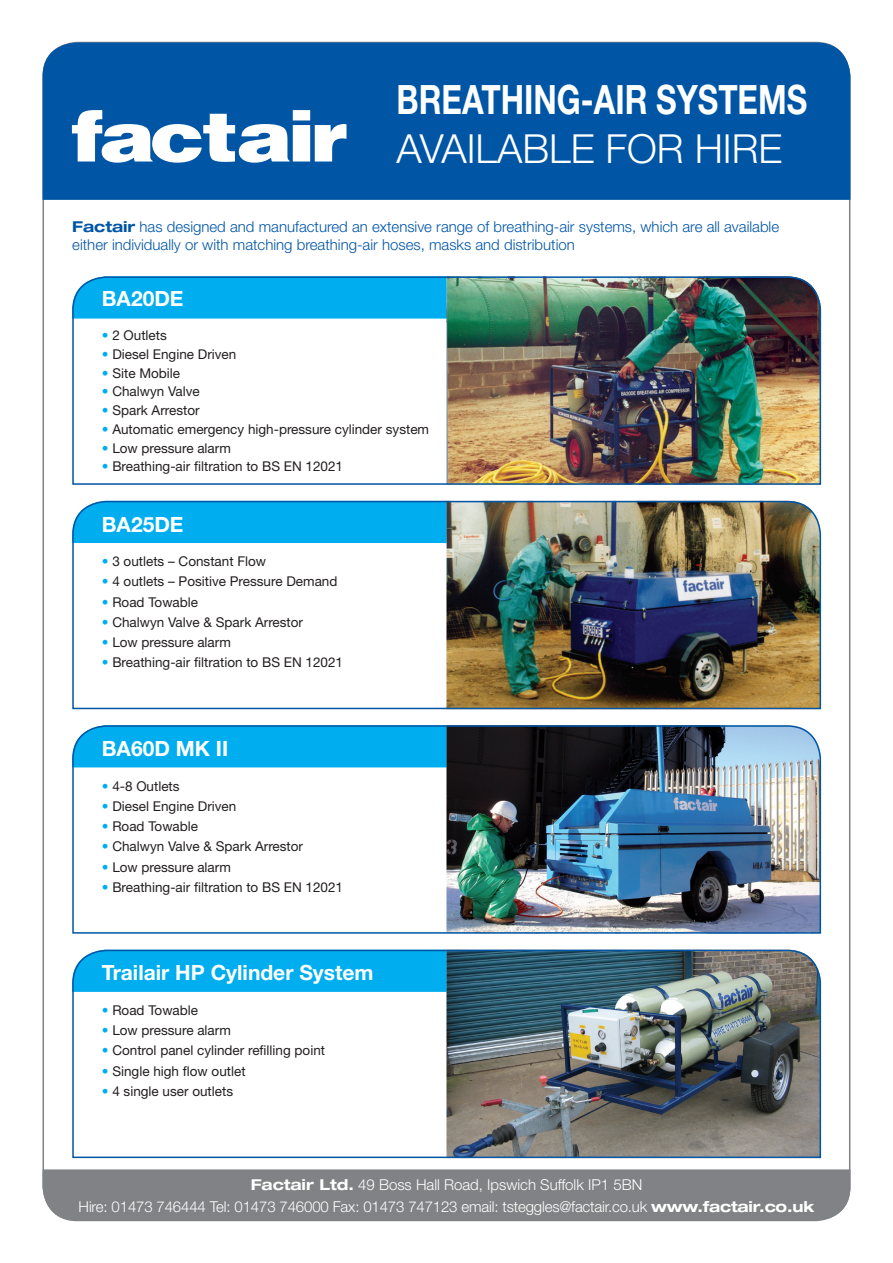
<style>
.page{position:relative;width:893px;height:1263px;background:#fff}
.page>*{position:absolute;margin:0;border:0;box-sizing:border-box;transform-origin:0 0}
.t1{font:700 40.5px "Helvetica Neue";color:#fff;scale:.78 1}
.t2{font:300 40.05px "Helvetica Neue";color:#fff}
.t3{font:700 21px "Helvetica Neue";color:#fff}
.t4{font:300 15px/18px "Helvetica Neue";color:#0155a5}
.t5{font:300 15px/22.5px "Helvetica Neue";letter-spacing:-.01em;color:#fff;text-align:center}
.t6{font:13.5px "Helvetica Neue";color:#231f20}
.s1{font-weight:700;font-stretch:expanded}
.s2{color:#00aeef}
</style>
<div class="page">
<div style="left:43px;top:43px;width:807px;height:157px;background:#0155a5"></div>
<svg style="left:72px;top:110px;width:274px;height:53px"></svg>
<div style="left:43px;top:1169px;width:807px;height:51px;background:#808285"></div>
<img style="left:72px;top:276px;width:750px;height:209px">
<img style="left:72px;top:500px;width:750px;height:210px">
<img style="left:72px;top:725px;width:750px;height:209px">
<img style="left:72px;top:949px;width:750px;height:210px">
<h1 class="t1" style="left:397px;top:75px;width:528px">BREATHING-AIR SYSTEMS</h1>
<h2 class="t2" style="left:397px;top:124px;width:387px">AVAILABLE FOR HIRE</h2>
<p class="t4" style="left:72px;top:218px;width:708px"><span class="s1">Factair</span> has designed and manufactured an extensive range of breathing-air systems, which are all available either individually or with matching breathing-air hoses, masks and distribution</p>
<h3 class="t3" style="left:102px;top:286px;width:83px">BA20DE</h3>
<p class="t6" style="left:102px;top:327px;width:67px"><span class="s2">•</span> 2 Outlets</p>
<p class="t6" style="left:102px;top:346px;width:136px"><span class="s2">•</span> Diesel Engine Driven</p>
<p class="t6" style="left:102px;top:365px;width:80px"><span class="s2">•</span> Site Mobile</p>
<p class="t6" style="left:102px;top:383px;width:99px"><span class="s2">•</span> Chalwyn Valve</p>
<p class="t6" style="left:102px;top:402px;width:99px"><span class="s2">•</span> Spark Arrestor</p>
<p class="t6" style="left:102px;top:421px;width:329px"><span class="s2">•</span> Automatic emergency high-pressure cylinder system</p>
<p class="t6" style="left:102px;top:440px;width:131px"><span class="s2">•</span> Low pressure alarm</p>
<p class="t6" style="left:102px;top:458px;width:243px"><span class="s2">•</span> Breathing-air filtration to BS EN 12021</p>
<h3 class="t3" style="left:102px;top:511px;width:83px">BA25DE</h3>
<p class="t6" style="left:102px;top:553px;width:166px"><span class="s2">•</span> 3 outlets – Constant Flow</p>
<p class="t6" style="left:102px;top:573px;width:237px"><span class="s2">•</span> 4 outlets – Positive Pressure Demand</p>
<p class="t6" style="left:102px;top:594px;width:98px"><span class="s2">•</span> Road Towable</p>
<p class="t6" style="left:102px;top:614px;width:203px"><span class="s2">•</span> Chalwyn Valve &amp; Spark Arrestor</p>
<p class="t6" style="left:102px;top:634px;width:131px"><span class="s2">•</span> Low pressure alarm</p>
<p class="t6" style="left:102px;top:654px;width:243px"><span class="s2">•</span> Breathing-air filtration to BS EN 12021</p>
<h3 class="t3" style="left:102px;top:735px;width:128px">BA60D MK II</h3>
<p class="t6" style="left:102px;top:778px;width:79px"><span class="s2">•</span> 4-8 Outlets</p>
<p class="t6" style="left:102px;top:798px;width:136px"><span class="s2">•</span> Diesel Engine Driven</p>
<p class="t6" style="left:102px;top:818px;width:98px"><span class="s2">•</span> Road Towable</p>
<p class="t6" style="left:102px;top:838px;width:203px"><span class="s2">•</span> Chalwyn Valve &amp; Spark Arrestor</p>
<p class="t6" style="left:102px;top:859px;width:131px"><span class="s2">•</span> Low pressure alarm</p>
<p class="t6" style="left:102px;top:879px;width:243px"><span class="s2">•</span> Breathing-air filtration to BS EN 12021</p>
<h3 class="t3" style="left:102px;top:960px;width:273px">Trailair HP Cylinder System</h3>
<p class="t6" style="left:102px;top:1002px;width:98px"><span class="s2">•</span> Road Towable</p>
<p class="t6" style="left:102px;top:1022px;width:131px"><span class="s2">•</span> Low pressure alarm</p>
<p class="t6" style="left:102px;top:1042px;width:225px"><span class="s2">•</span> Control panel cylinder refilling point</p>
<p class="t6" style="left:102px;top:1063px;width:145px"><span class="s2">•</span> Single high flow outlet</p>
<p class="t6" style="left:102px;top:1083px;width:133px"><span class="s2">•</span> 4 single user outlets</p>
<p class="t5" style="left:79px;top:1173px;width:737px"><span class="s1">Factair Ltd.</span> 49 Boss Hall Road, Ipswich Suffolk IP1 5BN<br>Hire: 01473 746444 Tel: 01473 746000 Fax: 01473 747123 email: tsteggles@factair.co.uk <span class="s1">www.factair.co.uk</span></p>
</div>
